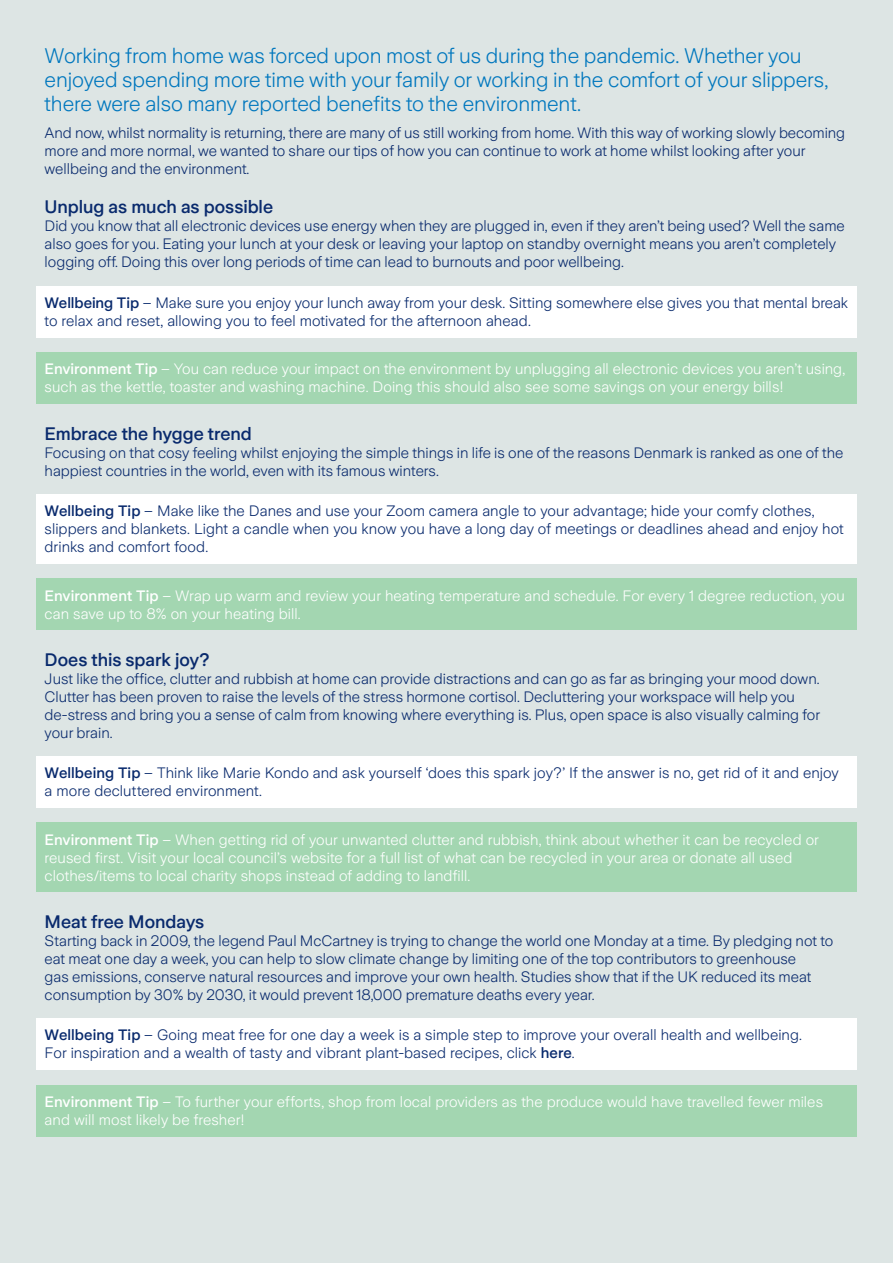
<style>
.page{position:relative;width:893px;height:1263px;background:#dde5e4}
.page>*{position:absolute;margin:0;border:0;box-sizing:border-box;transform-origin:0 0}
.t1{font:300 21px/24px "Zurich Sans";letter-spacing:-.005em;color:#0077be}
.t2{font:500 18px "Zurich Sans";letter-spacing:-.005em;color:#092a6d}
.t3{font:300 15px/18px "Zurich Sans";color:#092a6d}
.t4{font:300 15px/18px "Zurich Sans";letter-spacing:.005em;color:#fff}
.s1{font-weight:500}
</style>
<div class="page">
<div style="left:36px;top:286px;width:821px;height:52px;background:#fff"></div>
<div style="left:36px;top:353px;width:821px;height:51px;background:#a3d6b1"></div>
<div style="left:36px;top:494px;width:821px;height:70px;background:#fff"></div>
<div style="left:36px;top:579px;width:821px;height:51px;background:#a3d6b1"></div>
<div style="left:36px;top:756px;width:821px;height:52px;background:#fff"></div>
<div style="left:36px;top:823px;width:821px;height:69px;background:#a3d6b1"></div>
<div style="left:36px;top:1018px;width:821px;height:52px;background:#fff"></div>
<div style="left:36px;top:1085px;width:821px;height:51px;background:#a3d6b1"></div>
<h1 class="t1" style="left:45px;top:45px;width:785px">Working from home was forced upon most of us during the pandemic. Whether you enjoyed spending more time with your family or working in the comfort of your slippers, there were also many reported benefits to the environment.</h1>
<p class="t3" style="left:45px;top:124px;width:802px">And now, whilst normality is returning, there are many of us still working from home. With this way of working slowly becoming more and more normal, we wanted to share our tips of how you can continue to work at home whilst looking after your wellbeing and the environment.</p>
<p class="t2" style="left:45px;top:197px;width:230px">Unplug as much as possible</p>
<p class="t3" style="left:45px;top:217px;width:802px">Did you know that all electronic devices use energy when they are plugged in, even if they aren’t being used? Well the same also goes for you. Eating your lunch at your desk or leaving your laptop on standby overnight means you aren’t completely logging off. Doing this over long periods of time can lead to burnouts and poor wellbeing.</p>
<p class="t3" style="left:45px;top:294px;width:805px"><span class="s1">Wellbeing Tip</span> – Make sure you enjoy your lunch away from your desk. Sitting somewhere else gives you that mental break to relax and reset, allowing you to feel motivated for the afternoon ahead.</p>
<p class="t4" style="left:45px;top:360px;width:802px"><span class="s1">Environment Tip</span> – You can reduce your impact on the environment by unplugging all electronic devices you aren’t using, such as the kettle, toaster and washing machine. Doing this should also see some savings on your energy bills!</p>
<p class="t2" style="left:45px;top:423px;width:209px">Embrace the hygge trend</p>
<p class="t3" style="left:45px;top:444px;width:800px">Focusing on that cosy feeling whilst enjoying the simple things in life is one of the reasons Denmark is ranked as one of the happiest countries in the world, even with its famous winters.</p>
<p class="t3" style="left:45px;top:502px;width:801px"><span class="s1">Wellbeing Tip</span> – Make like the Danes and use your Zoom camera angle to your advantage; hide your comfy clothes, slippers and blankets. Light a candle when you know you have a long day of meetings or deadlines ahead and enjoy hot drinks and comfort food.</p>
<p class="t4" style="left:45px;top:587px;width:802px"><span class="s1">Environment Tip</span> – Wrap up warm and review your heating temperature and schedule. For every 1 degree reduction, you can save up to 8% on your heating bill.</p>
<p class="t2" style="left:45px;top:649px;width:167px">Does this spark joy?</p>
<p class="t3" style="left:45px;top:670px;width:777px">Just like the office, clutter and rubbish at home can provide distractions and can go as far as bringing your mood down.<br>Clutter has been proven to raise the levels of the stress hormone cortisol. Decluttering your workspace will help you de-stress and bring you a sense of calm from knowing where everything is. Plus, open space is also visually calming for your brain.</p>
<p class="t3" style="left:45px;top:764px;width:796px"><span class="s1">Wellbeing Tip</span> – Think like Marie Kondo and ask yourself ‘does this spark joy?’ If the answer is no, get rid of it and enjoy a more decluttered environment.</p>
<p class="t4" style="left:45px;top:831px;width:776px"><span class="s1">Environment Tip</span> – When getting rid of your unwanted clutter and rubbish, think about whether it can be recycled or reused first. Visit your local council’s website for a full list of what can be recycled in your area or donate all used clothes/items to local charity shops instead of adding to landfill.</p>
<p class="t2" style="left:45px;top:911px;width:161px">Meat free Mondays</p>
<p class="t3" style="left:45px;top:932px;width:790px">Starting back in 2009, the legend Paul McCartney is trying to change the world one Monday at a time. By pledging not to eat meat one day a week, you can help to slow climate change by limiting one of the top contributors to greenhouse<br>gas emissions, conserve natural resources and improve your own health. Studies show that if the UK reduced its meat consumption by 30% by 2030, it would prevent 18,000 premature deaths every year.</p>
<p class="t3" style="left:45px;top:1026px;width:759px"><span class="s1">Wellbeing Tip</span> – Going meat free for one day a week is a simple step to improve your overall health and wellbeing.<br>For inspiration and a wealth of tasty and vibrant plant-based recipes, click <span class="s1">here</span>.</p>
<p class="t4" style="left:45px;top:1093px;width:780px"><span class="s1">Environment Tip</span> – To further your efforts, shop from local providers as the produce would have travelled fewer miles and will most likely be fresher!</p>
</div>
